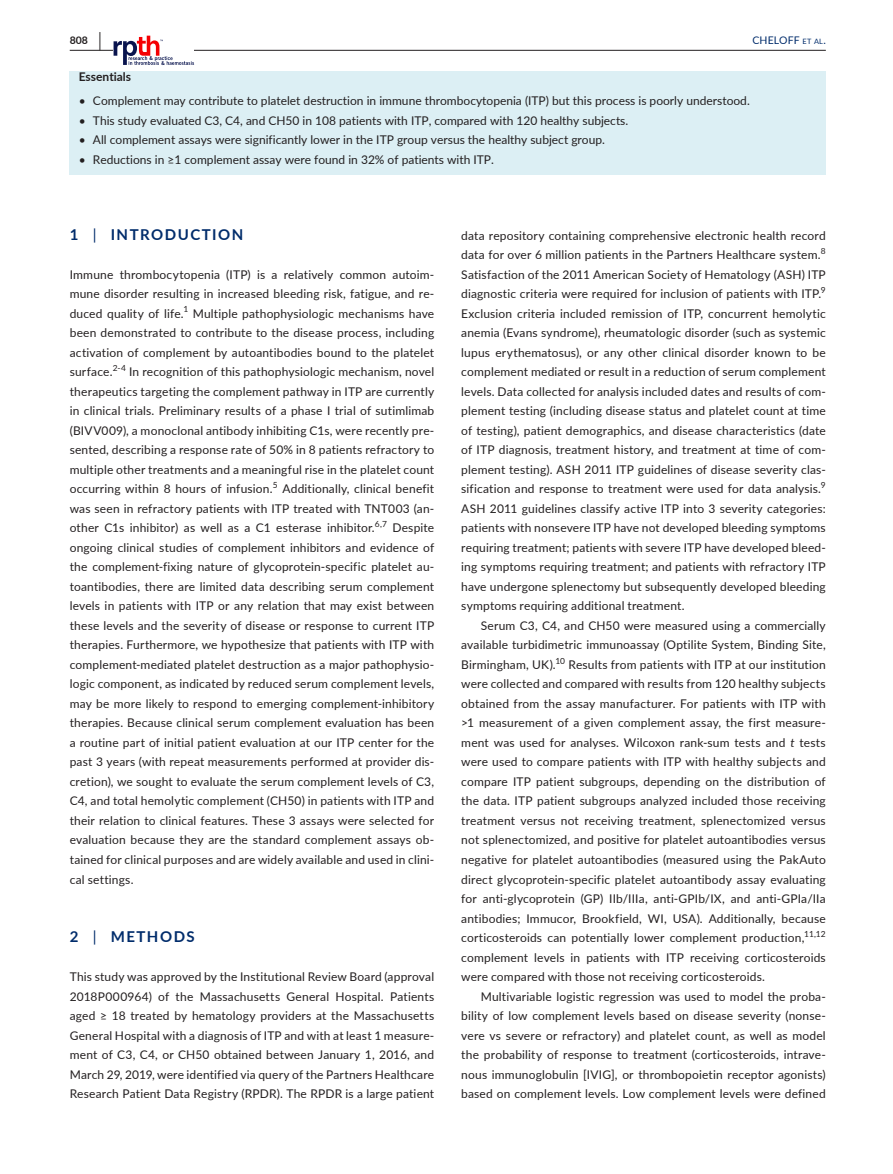
<style>
.page{position:relative;width:893px;height:1174px;background:#fff}
.page>*{position:absolute;margin:0;border:0;box-sizing:border-box;transform-origin:0 0}
.t1{font:700 15px "Lato";letter-spacing:.1em;color:#002c6b}
.t2{font:12px/19.5px "Lato";letter-spacing:.01em;color:#231f20;text-align:justify}
.t3{font:700 12px "Lato";color:#231f20}
.t4{font:10.5px "Lato";letter-spacing:.01em;color:#002c6b}
.t5{font:700 10.5px "Lato";color:#231f20}
.t6{font:8.4px "Lato";color:#231f20}
.s1{font-size:19.5px}
.s2{font-size:7.35px}
.s3{font-weight:400}
.s4{font-style:italic}
</style>
<div class="page">
<hr style="left:70px;top:50px;width:756px;height:1px;background:#231f20">
<svg style="left:114px;top:36px;width:80px;height:29px"></svg>
<div style="left:70px;top:72px;width:756px;height:21px;background:#dceff4"></div>
<div style="left:70px;top:86px;width:756px;height:31px;background:#dceff4"></div>
<div style="left:70px;top:105px;width:756px;height:31px;background:#dceff4"></div>
<div style="left:70px;top:125px;width:756px;height:31px;background:#dceff4"></div>
<div style="left:70px;top:144px;width:756px;height:31px;background:#dceff4"></div>
<p class="t5" style="left:70px;top:33px;width:33px">808 <span class="s1">|</span></p>
<p class="t4" style="left:752px;top:33px;width:75px">CHELOFF <span class="s2">et al</span>.</p>
<p class="t3" style="left:79px;top:68px;width:54px">Essentials</p>
<p class="t2" style="left:79px;top:91px;width:673px">• Complement may contribute to platelet destruction in immune thrombocytopenia (ITP) but this process is poorly understood.</p>
<p class="t2" style="left:79px;top:110px;width:551px">• This study evaluated C3, C4, and CH50 in 108 patients with ITP, compared with 120 healthy subjects.</p>
<p class="t2" style="left:79px;top:130px;width:528px">• All complement assays were significantly lower in the ITP group versus the healthy subject group.</p>
<p class="t2" style="left:79px;top:149px;width:417px">• Reductions in ≥1 complement assay were found in 32% of patients with ITP.</p>
<p class="t1" style="left:70px;top:223px;width:175px">1 <span class="s3">|</span> INTRODUCTION</p>
<p class="t2" style="left:70px;top:264px;width:366px">Immune thrombocytopenia (ITP) is a relatively common autoim&shy;mune disorder resulting in increased bleeding risk, fatigue, and re&shy;duced quality of life.</p>
<p class="t6" style="left:183px;top:303px;width:6px">1</p>
<p class="t2" style="left:70px;top:303px;width:366px;text-indent:123px">Multiple pathophysiologic mechanisms have been demonstrated to contribute to the disease process, including activation of complement by autoantibodies bound to the platelet surface.</p>
<p class="t6" style="left:113px;top:362px;width:15px">2-4</p>
<p class="t2" style="left:70px;top:362px;width:366px;text-indent:59px">In recognition of this pathophysiologic mechanism, novel therapeutics targeting the complement pathway in ITP are currently in clinical trials. Preliminary results of a phase I trial of sutimlimab (BIVV009), a monoclonal antibody inhibiting C1s, were recently pre&shy;sented, describing a response rate of 50% in 8 patients refractory to multiple other treatments and a meaningful rise in the platelet count occurring within 8 hours of infusion.</p>
<p class="t6" style="left:273px;top:479px;width:6px">5</p>
<p class="t2" style="left:70px;top:479px;width:366px;text-indent:213px">Additionally, clinical benefit was seen in refractory patients with ITP treated with TNT003 (an&shy;other C1s inhibitor) as well as a C1 esterase inhibitor.</p>
<p class="t6" style="left:375px;top:518px;width:14px">6,7</p>
<p class="t2" style="left:70px;top:518px;width:366px;text-indent:323px">Despite ongoing clinical studies of complement inhibitors and evidence of the complement-fixing nature of glycoprotein-specific platelet au&shy;toantibodies, there are limited data describing serum complement levels in patients with ITP or any relation that may exist between these levels and the severity of disease or response to current ITP therapies. Furthermore, we hypothesize that patients with ITP with complement-mediated platelet destruction as a major pathophysio&shy;logic component, as indicated by reduced serum complement levels, may be more likely to respond to emerging complement-inhibitory therapies. Because clinical serum complement evaluation has been a routine part of initial patient evaluation at our ITP center for the past 3 years (with repeat measurements performed at provider dis&shy;cretion), we sought to evaluate the serum complement levels of C3, C4, and total hemolytic complement (CH50) in patients with ITP and their relation to clinical features. These 3 assays were selected for evaluation because they are the standard complement assays ob&shy;tained for clinical purposes and are widely available and used in clini&shy;cal settings.</p>
<p class="t1" style="left:70px;top:925px;width:127px">2 <span class="s3">|</span> METHODS</p>
<p class="t2" style="left:70px;top:966px;width:366px">This study was approved by the Institutional Review Board (approval 2018P000964) of the Massachusetts General Hospital. Patients aged ≥ 18 treated by hematology providers at the Massachusetts General Hospital with a diagnosis of ITP and with at least 1 measure&shy;ment of C3, C4, or CH50 obtained between January 1, 2016, and March 29, 2019, were identified via query of the Partners Healthcare Research Patient Data Registry (RPDR). The RPDR is a large patient</p>
<p class="t2" style="left:461px;top:225px;width:366px">data repository containing comprehensive electronic health record data for over 6 million patients in the Partners Healthcare system.</p>
<p class="t6" style="left:821px;top:245px;width:6px">8</p>
<p class="t2" style="left:461px;top:264px;width:366px">Satisfaction of the 2011 American Society of Hematology (ASH) ITP diagnostic criteria were required for inclusion of patients with ITP.</p>
<p class="t6" style="left:821px;top:284px;width:6px">9</p>
<p class="t2" style="left:461px;top:303px;width:366px">Exclusion criteria included remission of ITP, concurrent hemolytic anemia (Evans syndrome), rheumatologic disorder (such as systemic lupus erythematosus), or any other clinical disorder known to be complement mediated or result in a reduction of serum complement levels. Data collected for analysis included dates and results of com&shy;plement testing (including disease status and platelet count at time of testing), patient demographics, and disease characteristics (date of ITP diagnosis, treatment history, and treatment at time of com&shy;plement testing). ASH 2011 ITP guidelines of disease severity clas&shy;sification and response to treatment were used for data analysis.</p>
<p class="t6" style="left:821px;top:479px;width:6px">9</p>
<p class="t2" style="left:461px;top:498px;width:366px">ASH 2011 guidelines classify active ITP into 3 severity categories: patients with nonsevere ITP have not developed bleeding symptoms requiring treatment; patients with severe ITP have developed bleed&shy;ing symptoms requiring treatment; and patients with refractory ITP have undergone splenectomy but subsequently developed bleeding symptoms requiring additional treatment.</p>
<p class="t2" style="left:461px;top:615px;width:366px;text-indent:20px">Serum C3, C4, and CH50 were measured using a commercially available turbidimetric immunoassay (Optilite System, Binding Site, Birmingham, UK).</p>
<p class="t6" style="left:555px;top:654px;width:11px">10</p>
<p class="t2" style="left:461px;top:654px;width:366px;text-indent:107px">Results from patients with ITP at our institution were collected and compared with results from 120 healthy subjects obtained from the assay manufacturer. For patients with ITP with &gt;1 measurement of a given complement assay, the first measure&shy;ment was used for analyses. Wilcoxon rank-sum tests and <span class="s4">t</span> tests were used to compare patients with ITP with healthy subjects and compare ITP patient subgroups, depending on the distribution of the data. ITP patient subgroups analyzed included those receiving treatment versus not receiving treatment, splenectomized versus not splenectomized, and positive for platelet autoantibodies versus negative for platelet autoantibodies (measured using the PakAuto direct glycoprotein-specific platelet autoantibody assay evaluating for anti-glycoprotein (GP) IIb/IIIa, anti-GPIb/IX, and anti-GPIa/IIa antibodies; Immucor, Brookfield, WI, USA). Additionally, because corticosteroids can potentially lower complement production,<sup>11,12 </sup>complement levels in patients with ITP receiving corticosteroids were compared with those not receiving corticosteroids.</p>
<p class="t2" style="left:461px;top:986px;width:366px;text-indent:20px">Multivariable logistic regression was used to model the proba&shy;bility of low complement levels based on disease severity (nonse&shy;vere vs severe or refractory) and platelet count, as well as model the probability of response to treatment (corticosteroids, intrave&shy;nous immunoglobulin [IVIG], or thrombopoietin receptor agonists) based on complement levels. Low complement levels were defined</p>
</div>
